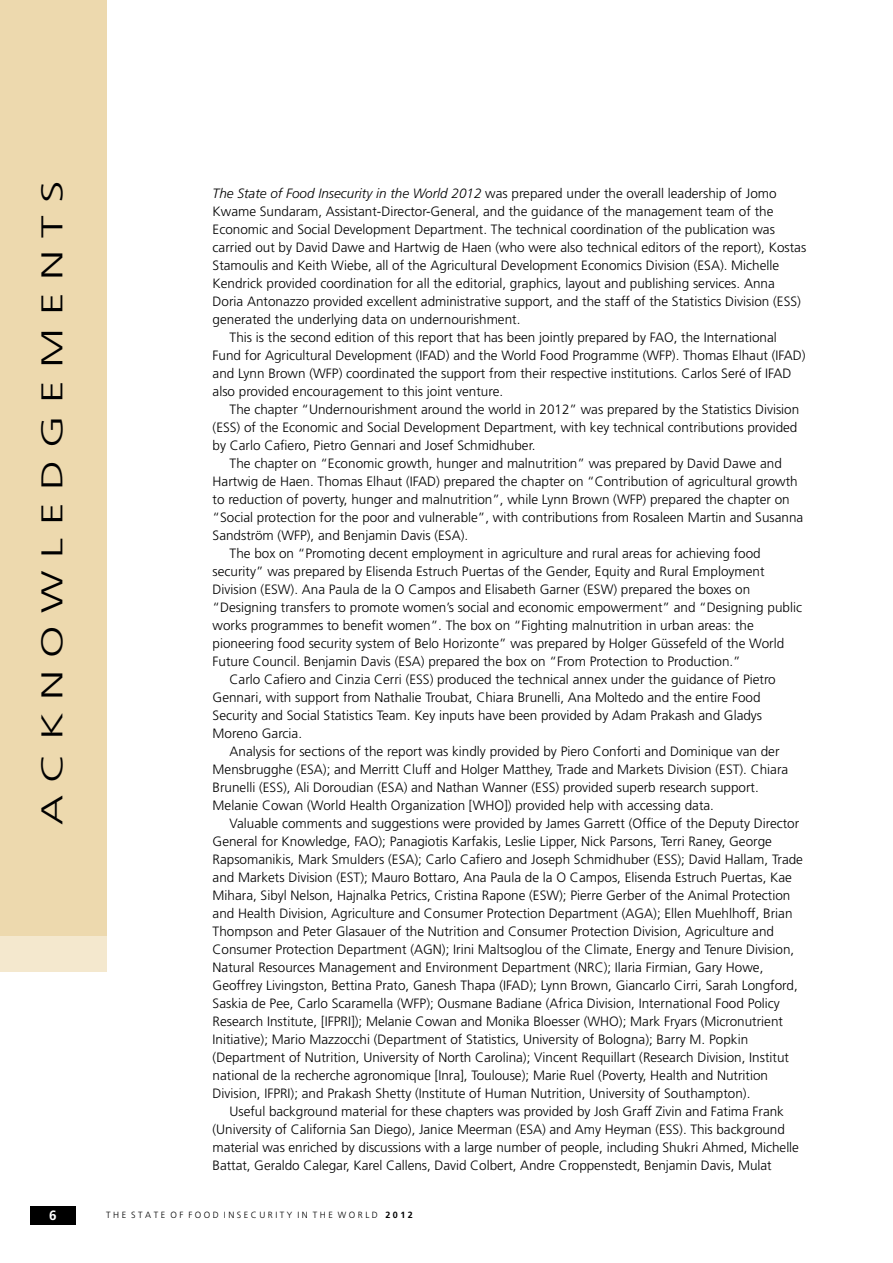
<style>
.page{position:relative;width:893px;height:1263px;background:#fff}
.page>*{position:absolute;margin:0;border:0;box-sizing:border-box;transform-origin:0 0}
.t1{font:300 30px "Frutiger LT Std";color:#000;scale:1.5 1}
.t2{font:300 13.5px "Frutiger LT Std";color:#000}
.t3{font:700 13.5px "Frutiger LT Std";color:#fff}
.t4{font:300 9px "Frutiger LT Std";color:#000}
.s1{font-style:italic}
.s2{font-weight:700}
</style>
<div class="page">
<div style="left:0;top:0;width:107px;height:972px;background:#edd9ae"></div>
<div style="left:0;top:936px;width:107px;height:36px;background:#f4e8ce"></div>
<div style="left:30px;top:1206px;width:45px;height:18px;background:#000"></div>
<h1 class="t1" style="left:35px;top:825px;width:432px;rotate:-90deg">A C K N O W L E D G E M E N T S</h1>
<p class="t2" style="left:213px;top:186px;width:565px"><span class="s1">The State of Food Insecurity in the World 2012</span> was prepared under the overall leadership of Jomo</p>
<p class="t2" style="left:213px;top:204px;width:562px">Kwame Sundaram, Assistant-Director-General, and the guidance of the management team of the</p>
<p class="t2" style="left:213px;top:222px;width:564px">Economic and Social Development Department. The technical coordination of the publication was</p>
<p class="t2" style="left:213px;top:240px;width:595px">carried out by David Dawe and Hartwig de Haen (who were also technical editors of the report), Kostas</p>
<p class="t2" style="left:213px;top:258px;width:568px">Stamoulis and Keith Wiebe, all of the Agricultural Development Economics Division (ESA). Michelle</p>
<p class="t2" style="left:213px;top:276px;width:564px">Kendrick provided coordination for all the editorial, graphics, layout and publishing services. Anna</p>
<p class="t2" style="left:213px;top:294px;width:590px">Doria Antonazzo provided excellent administrative support, and the staff of the Statistics Division (ESS)</p>
<p class="t2" style="left:213px;top:312px;width:309px">generated the underlying data on undernourishment.</p>
<p class="t2" style="left:230px;top:330px;width:549px">This is the second edition of this report that has been jointly prepared by FAO, the International</p>
<p class="t2" style="left:213px;top:348px;width:594px">Fund for Agricultural Development (IFAD) and the World Food Programme (WFP). Thomas Elhaut (IFAD)</p>
<p class="t2" style="left:213px;top:366px;width:580px">and Lynn Brown (WFP) coordinated the support from their respective institutions. Carlos Seré of IFAD</p>
<p class="t2" style="left:213px;top:384px;width:292px">also provided encouragement to this joint venture.</p>
<p class="t2" style="left:230px;top:402px;width:571px">The chapter “Undernourishment around the world in 2012” was prepared by the Statistics Division</p>
<p class="t2" style="left:213px;top:420px;width:586px">(ESS) of the Economic and Social Development Department, with key technical contributions provided</p>
<p class="t2" style="left:213px;top:438px;width:325px">by Carlo Cafiero, Pietro Gennari and Josef Schmidhuber.</p>
<p class="t2" style="left:230px;top:456px;width:554px">The chapter on “Economic growth, hunger and malnutrition” was prepared by David Dawe and</p>
<p class="t2" style="left:213px;top:474px;width:587px">Hartwig de Haen. Thomas Elhaut (IFAD) prepared the chapter on “Contribution of agricultural growth</p>
<p class="t2" style="left:213px;top:492px;width:579px">to reduction of poverty, hunger and malnutrition”, while Lynn Brown (WFP) prepared the chapter on</p>
<p class="t2" style="left:213px;top:510px;width:592px">“Social protection for the poor and vulnerable”, with contributions from Rosaleen Martin and Susanna</p>
<p class="t2" style="left:213px;top:528px;width:257px">Sandström (WFP), and Benjamin Davis (ESA).</p>
<p class="t2" style="left:230px;top:546px;width:533px">The box on “Promoting decent employment in agriculture and rural areas for achieving food</p>
<p class="t2" style="left:213px;top:564px;width:553px">security” was prepared by Elisenda Estruch Puertas of the Gender, Equity and Rural Employment</p>
<p class="t2" style="left:213px;top:582px;width:539px">Division (ESW). Ana Paula de la O Campos and Elisabeth Garner (ESW) prepared the boxes on</p>
<p class="t2" style="left:213px;top:600px;width:591px">“Designing transfers to promote women’s social and economic empowerment” and “Designing public</p>
<p class="t2" style="left:213px;top:618px;width:543px">works programmes to benefit women”. The box on “Fighting malnutrition in urban areas: the</p>
<p class="t2" style="left:213px;top:636px;width:573px">pioneering food security system of Belo Horizonte” was prepared by Holger Güssefeld of the World</p>
<p class="t2" style="left:213px;top:654px;width:530px">Future Council. Benjamin Davis (ESA) prepared the box on “From Protection to Production.”</p>
<p class="t2" style="left:230px;top:672px;width:548px">Carlo Cafiero and Cinzia Cerri (ESS) produced the technical annex under the guidance of Pietro</p>
<p class="t2" style="left:213px;top:690px;width:549px">Gennari, with support from Nathalie Troubat, Chiara Brunelli, Ana Moltedo and the entire Food</p>
<p class="t2" style="left:213px;top:708px;width:551px">Security and Social Statistics Team. Key inputs have been provided by Adam Prakash and Gladys</p>
<p class="t2" style="left:213px;top:726px;width:91px">Moreno Garcia.</p>
<p class="t2" style="left:230px;top:744px;width:551px">Analysis for sections of the report was kindly provided by Piero Conforti and Dominique van der</p>
<p class="t2" style="left:213px;top:762px;width:577px">Mensbrugghe (ESA); and Merritt Cluff and Holger Matthey, Trade and Markets Division (EST). Chiara</p>
<p class="t2" style="left:213px;top:780px;width:548px">Brunelli (ESS), Ali Doroudian (ESA) and Nathan Wanner (ESS) provided superb research support.</p>
<p class="t2" style="left:213px;top:798px;width:503px">Melanie Cowan (World Health Organization [WHO]) provided help with accessing data.</p>
<p class="t2" style="left:230px;top:816px;width:571px">Valuable comments and suggestions were provided by James Garrett (Office of the Deputy Director</p>
<p class="t2" style="left:213px;top:834px;width:561px">General for Knowledge, FAO); Panagiotis Karfakis, Leslie Lipper, Nick Parsons, Terri Raney, George</p>
<p class="t2" style="left:213px;top:852px;width:592px">Rapsomanikis, Mark Smulders (ESA); Carlo Cafiero and Joseph Schmidhuber (ESS); David Hallam, Trade</p>
<p class="t2" style="left:213px;top:870px;width:581px">and Markets Division (EST); Mauro Bottaro, Ana Paula de la O Campos, Elisenda Estruch Puertas, Kae</p>
<p class="t2" style="left:213px;top:888px;width:579px">Mihara, Sibyl Nelson, Hajnalka Petrics, Cristina Rapone (ESW); Pierre Gerber of the Animal Protection</p>
<p class="t2" style="left:213px;top:906px;width:581px">and Health Division, Agriculture and Consumer Protection Department (AGA); Ellen Muehlhoff, Brian</p>
<p class="t2" style="left:213px;top:924px;width:563px">Thompson and Peter Glasauer of the Nutrition and Consumer Protection Division, Agriculture and</p>
<p class="t2" style="left:213px;top:942px;width:583px">Consumer Protection Department (AGN); Irini Maltsoglou of the Climate, Energy and Tenure Division,</p>
<p class="t2" style="left:213px;top:960px;width:552px">Natural Resources Management and Environment Department (NRC); Ilaria Firmian, Gary Howe,</p>
<p class="t2" style="left:213px;top:978px;width:587px">Geoffrey Livingston, Bettina Prato, Ganesh Thapa (IFAD); Lynn Brown, Giancarlo Cirri, Sarah Longford,</p>
<p class="t2" style="left:213px;top:996px;width:569px">Saskia de Pee, Carlo Scaramella (WFP); Ousmane Badiane (Africa Division, International Food Policy</p>
<p class="t2" style="left:213px;top:1013px;width:572px">Research Institute, [IFPRI]); Melanie Cowan and Monika Bloesser (WHO); Mark Fryars (Micronutrient</p>
<p class="t2" style="left:213px;top:1031px;width:537px">Initiative); Mario Mazzocchi (Department of Statistics, University of Bologna); Barry M. Popkin</p>
<p class="t2" style="left:213px;top:1049px;width:578px">(Department of Nutrition, University of North Carolina); Vincent Requillart (Research Division, Institut</p>
<p class="t2" style="left:213px;top:1067px;width:557px">national de la recherche agronomique [Inra], Toulouse); Marie Ruel (Poverty, Health and Nutrition</p>
<p class="t2" style="left:213px;top:1085px;width:539px">Division, IFPRI); and Prakash Shetty (Institute of Human Nutrition, University of Southampton).</p>
<p class="t2" style="left:230px;top:1103px;width:556px">Useful background material for these chapters was provided by Josh Graff Zivin and Fatima Frank</p>
<p class="t2" style="left:213px;top:1121px;width:574px">(University of California San Diego), Janice Meerman (ESA) and Amy Heyman (ESS). This background</p>
<p class="t2" style="left:213px;top:1139px;width:588px">material was enriched by discussions with a large number of people, including Shukri Ahmed, Michelle</p>
<p class="t2" style="left:213px;top:1157px;width:561px">Battat, Geraldo Calegar, Karel Callens, David Colbert, Andre Croppenstedt, Benjamin Davis, Mulat</p>
<p class="t3" style="left:49px;top:1207px;width:9px">6</p>
<p class="t4" style="left:106px;top:1210px;width:308px">T H E S T A T E O F F O O D I N S E C U R I T Y I N T H E W O R L D <span class="s2">2 0 1 2</span></p>
</div>
